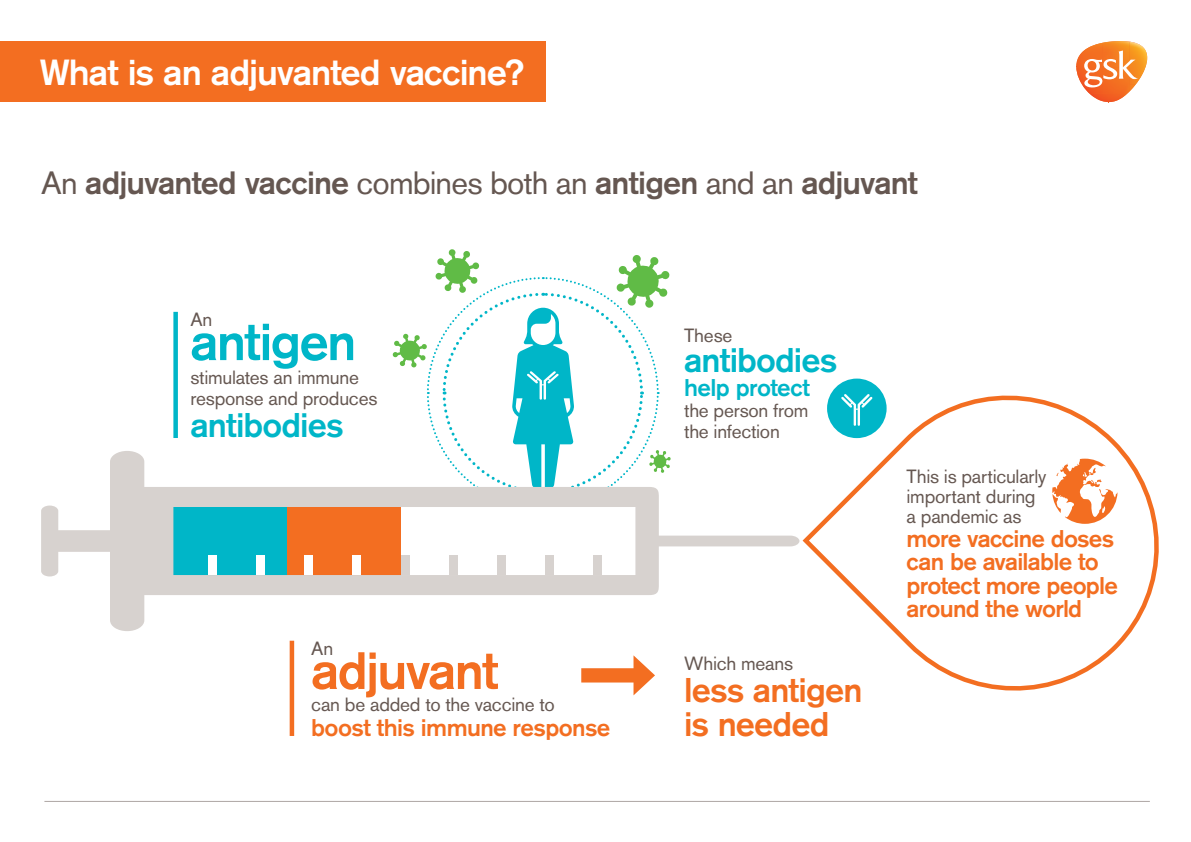
<style>
.page{position:relative;width:1191px;height:842px;background:#fff}
.page>*{position:absolute;margin:0;border:0;box-sizing:border-box;transform-origin:0 0}
.body_copy{font:500 52px "Akzidenz Grotesk GSK";letter-spacing:-.035em;color:#f36e21}
.body_copy-2{font:500 52px "Akzidenz Grotesk GSK";letter-spacing:-.03em;color:#00b6c8}
.t1{font:500 36px "Akzidenz Grotesk GSK";letter-spacing:-.03em;color:#fff}
.body_copy-3{font:500 34px "Akzidenz Grotesk GSK";letter-spacing:-.03em;color:#00b6c8}
.body_copy-4{font:500 34px/34px "Akzidenz Grotesk GSK";letter-spacing:-.025em;color:#f36e21}
.t2{font:500 32px "Akzidenz Grotesk GSK";letter-spacing:-.03em;color:#655751}
.body_copy-5{font:500 24px/23.5px "Akzidenz Grotesk GSK";letter-spacing:-.03em;color:#f36e21}
.body_copy-6{font:500 24px "Akzidenz Grotesk GSK";letter-spacing:-.025em;color:#00b6c8}
.body_copy-7{font:19px/21px "Akzidenz Grotesk GSK";letter-spacing:-.015em;color:#655751}
.s1{font-weight:400}
</style>
<div class="page">
<hr style="left:290px;top:641px;width:4px;height:95px;background:#f36e21">
<div style="left:173px;top:312px;width:5px;height:126px;background:#00b6c8"></div>
<svg style="left:799px;top:378px;width:360px;height:313px"></svg>
<svg style="left:1052px;top:459px;width:65px;height:65px"></svg>
<svg style="left:1076px;top:41px;width:72px;height:62px"></svg>
<div style="left:0;top:41px;width:546px;height:61px;background:#f36e21"></div>
<svg style="left:827px;top:379px;width:59px;height:59px"></svg>
<svg style="left:393px;top:249px;width:277px;height:202px"></svg>
<hr style="left:44px;top:801px;width:1105px;height:1px;background:#ada6a3">
<div style="left:581px;top:668px;width:60px;height:14px;background:#f36e21"></div>
<svg style="left:633px;top:655px;width:22px;height:40px"></svg>
<svg style="left:41px;top:451px;width:758px;height:180px"></svg>
<div style="left:208px;top:555px;width:9px;height:20px;background:#fff"></div>
<div style="left:256px;top:555px;width:9px;height:20px;background:#fff"></div>
<div style="left:305px;top:555px;width:8px;height:20px;background:#fff"></div>
<div style="left:353px;top:555px;width:8px;height:20px;background:#fff"></div>
<div style="left:401px;top:555px;width:8px;height:20px;background:#d7d2cf"></div>
<div style="left:449px;top:555px;width:8px;height:20px;background:#d7d2cf"></div>
<div style="left:497px;top:555px;width:8px;height:20px;background:#d7d2cf"></div>
<div style="left:545px;top:555px;width:8px;height:20px;background:#d7d2cf"></div>
<div style="left:593px;top:555px;width:8px;height:20px;background:#d7d2cf"></div>
<p class="t1" style="left:40px;top:49px;width:486px">What is an adjuvanted vaccine?</p>
<p class="t2" style="left:41px;top:162px;width:878px"><span class="s1">An</span> adjuvanted vaccine <span class="s1">combines both an</span> antigen <span class="s1">and an</span> adjuvant</p>
<p class="body_copy-7" style="left:190px;top:309px;width:24px">An</p>
<p class="body_copy-2" style="left:190px;top:308px;width:167px">antigen</p>
<p class="body_copy-7" style="left:190px;top:367px;width:189px">stimulates an immune response and produces</p>
<p class="body_copy-3" style="left:190px;top:403px;width:155px">antibodies</p>
<p class="body_copy-7" style="left:311px;top:638px;width:24px">An</p>
<p class="body_copy" style="left:311px;top:637px;width:189px">adjuvant</p>
<p class="body_copy-7" style="left:311px;top:694px;width:245px">can be added to the vaccine to</p>
<p class="body_copy-5" style="left:311px;top:715px;width:301px">boost this immune response</p>
<p class="body_copy-7" style="left:684px;top:325px;width:50px">These</p>
<p class="body_copy-3" style="left:684px;top:338px;width:155px">antibodies</p>
<p class="body_copy-6" style="left:684px;top:372px;width:127px">help protect</p>
<p class="body_copy-7" style="left:684px;top:400px;width:126px">the person from the infection</p>
<p class="body_copy-7" style="left:684px;top:652px;width:110px">Which means</p>
<p class="body_copy-4" style="left:684px;top:672px;width:180px">less antigen is needed</p>
<p class="body_copy-7" style="left:906px;top:466px;width:141px;line-height:20px">This is particularly important during a pandemic as</p>
<p class="body_copy-5" style="left:906px;top:526px;width:213px">more vaccine doses can be available to protect more people around the world</p>
</div>
